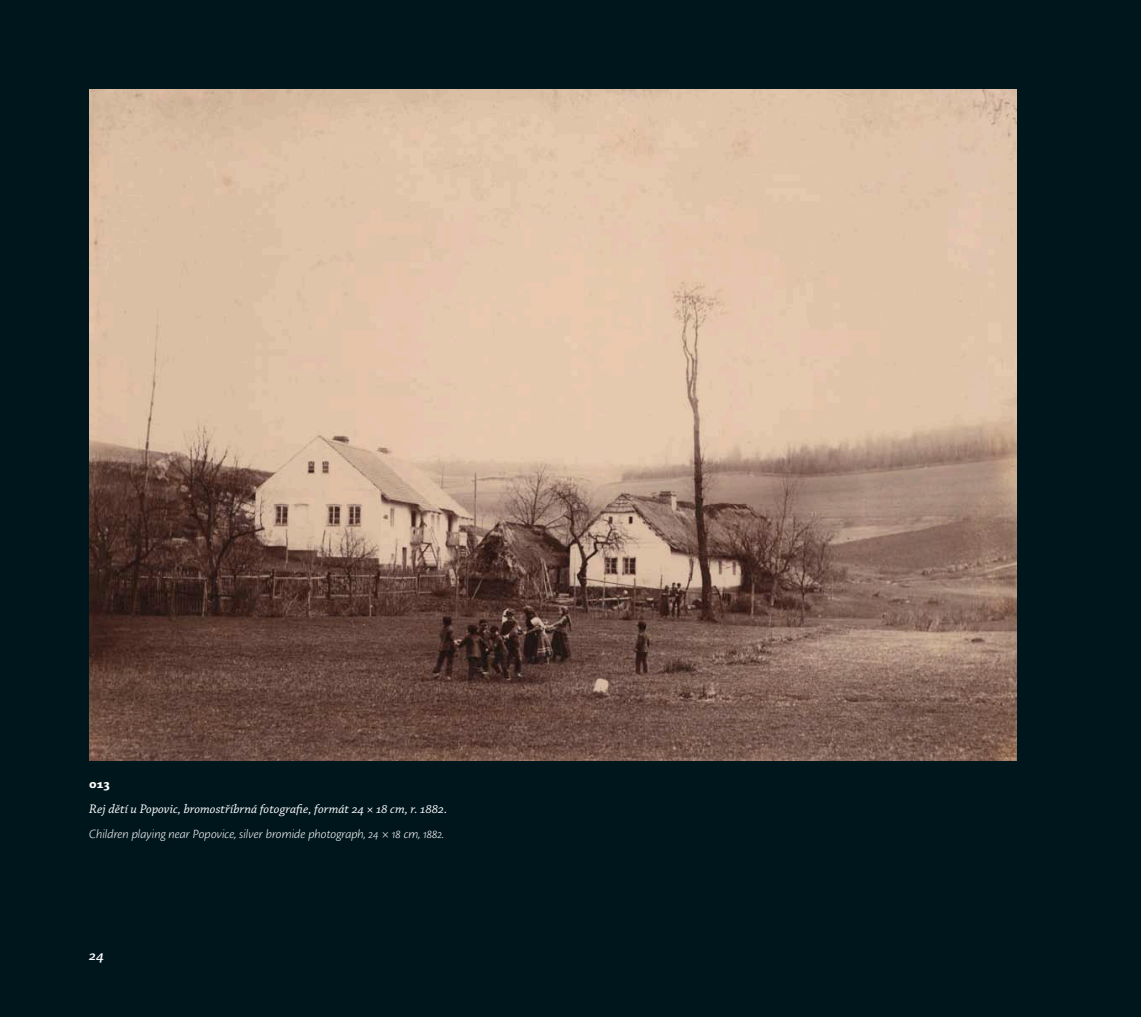
<style>
.page{position:relative;width:1141px;height:1017px;background:#00161d}
.page>*{position:absolute;margin:0;border:0;box-sizing:border-box;transform-origin:0 0}
.t1{font:italic 600 14.88px "Chaparral Pro";color:#fff}
.t2{font:italic 300 13.12px "Cronos Pro";letter-spacing:-.005em;color:#fff}
.t3{font:italic 13.12px "Chaparral Pro";color:#fff}
.t4{font:700 13.12px "Chaparral Pro";color:#fff}
</style>
<div class="page">
<img style="left:89px;top:89px;width:928px;height:672px">
<p class="t4" style="left:89px;top:776px;width:22px">013</p>
<p class="t3" style="left:89px;top:801px;width:359px">Rej dětí u Popovic, bromostříbrná fotografie, formát 24 × 18 cm, r. 1882.</p>
<p class="t2" style="left:89px;top:826px;width:356px">Children playing near Popovice, silver bromide photograph, 24 × 18 cm, 1882.</p>
<p class="t1" style="left:89px;top:947px;width:16px">24</p>
</div>
